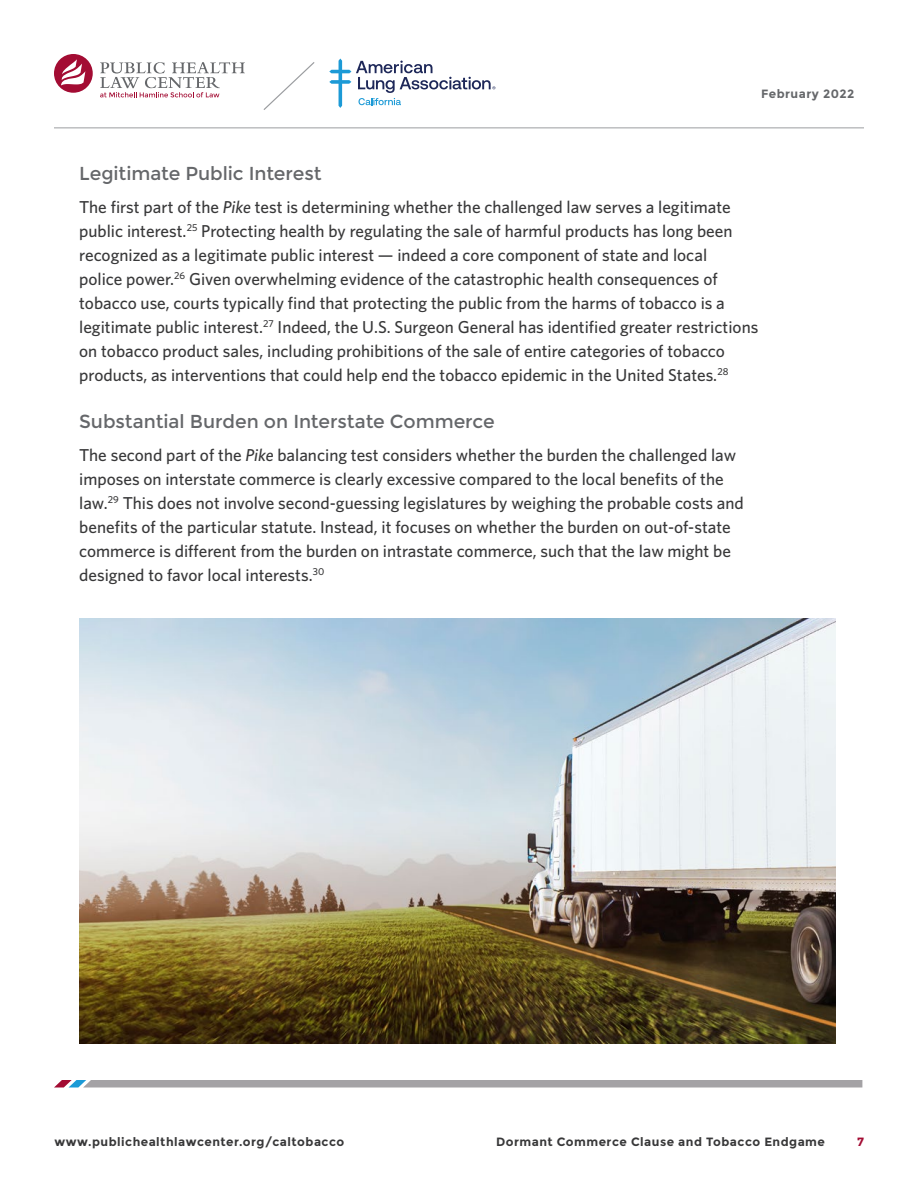
<style>
.page{position:relative;width:918px;height:1188px;background:#fff}
.page>*{position:absolute;margin:0;border:0;box-sizing:border-box;transform-origin:0 0}
.SH_level_2{font:18.75px "Montserrat";letter-spacing:-.005em;color:#65676a}
.body{font:500 17.25px/24px "Whitney";color:#383839}
.t1{font:700 12px "Montserrat";letter-spacing:.04em;color:#383839}
.t2{font:700 12px "Montserrat";letter-spacing:.04em;color:#65676a}
.t3{font:700 12px "Montserrat";color:#a30c33}
.s1{font-style:italic}
</style>
<div class="page">
<hr style="left:54px;top:128px;width:810px;height:1px;background:#9b9da0">
<svg style="left:54px;top:1080px;width:808px;height:8px"></svg>
<img style="left:79px;top:618px;width:756px;height:426px">
<svg style="left:263px;top:62px;width:52px;height:48px"></svg>
<svg style="left:54px;top:54px;width:39px;height:39px"></svg>
<svg style="left:100px;top:62px;width:145px;height:35px"></svg>
<svg style="left:329px;top:59px;width:166px;height:49px"></svg>
<p class="t2" style="left:761px;top:86px;width:95px">February 2022</p>
<p class="SH_level_2" style="left:79px;top:163px;width:244px">Legitimate Public Interest</p>
<p class="body" style="left:79px;top:195px;width:681px">The first part of the <span class="s1">Pike</span> test is determining whether the challenged law serves a legitimate public interest.<sup>25</sup> Protecting health by regulating the sale of harmful products has long been recognized as a legitimate public interest — indeed a core component of state and local<br>police power.<sup>26</sup> Given overwhelming evidence of the catastrophic health consequences of tobacco use, courts typically find that protecting the public from the harms of tobacco is a legitimate public interest.<sup>27</sup> Indeed, the U.S. Surgeon General has identified greater restrictions on tobacco product sales, including prohibitions of the sale of entire categories of tobacco products, as interventions that could help end the tobacco epidemic in the United States.<sup>28</sup></p>
<p class="SH_level_2" style="left:79px;top:410px;width:417px">Substantial Burden on Interstate Commerce</p>
<p class="body" style="left:79px;top:442px;width:666px">The second part of the <span class="s1">Pike</span> balancing test considers whether the burden the challenged law imposes on interstate commerce is clearly excessive compared to the local benefits of the law.<sup>29</sup> This does not involve second-guessing legislatures by weighing the probable costs and benefits of the particular statute. Instead, it focuses on whether the burden on out-of-state commerce is different from the burden on intrastate commerce, such that the law might be designed to favor local interests.<sup>30</sup></p>
<p class="t1" style="left:55px;top:1134px;width:291px">www.publichealthlawcenter.org/caltobacco</p>
<p class="t1" style="left:496px;top:1134px;width:330px">Dormant Commerce Clause and Tobacco Endgame</p>
<p class="t3" style="left:857px;top:1134px;width:8px">7</p>
</div>
